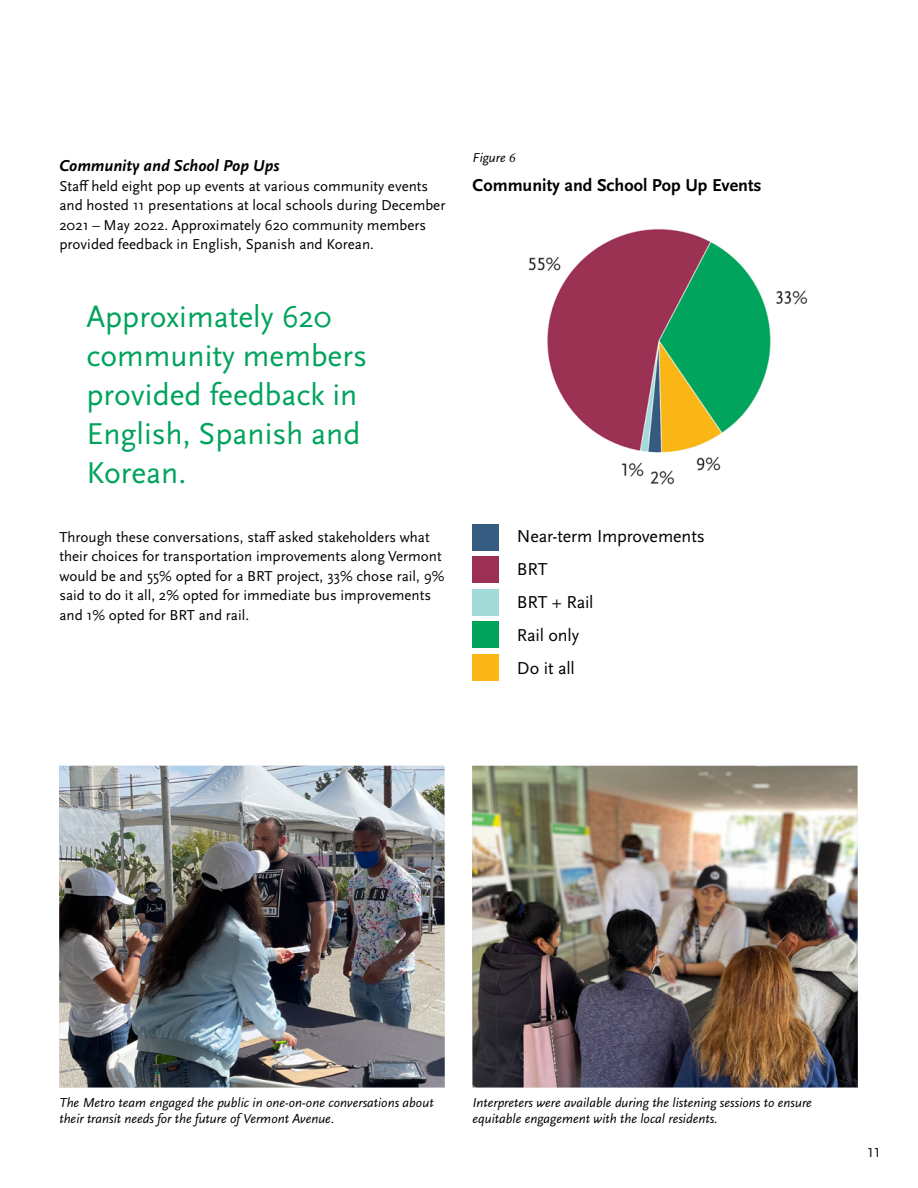
<style>
.page{position:relative;width:918px;height:1188px;background:#fff}
.page>*{position:absolute;margin:0;border:0;box-sizing:border-box;transform-origin:0 0}
.t1{font:31.5px/39px "Scala Sans Pro";color:#00a35c}
.t2{font:18px/33px "Scala Sans Pro";letter-spacing:-.01em;color:#000}
.t3{font:700 18px "Scala Sans Pro";color:#000}
.t4{font:italic 700 16.5px "Scala Sans Pro";color:#000}
.t5{font:15px/19.5px "Scala Sans Pro";color:#000}
.t6{font:italic 13.5px/16.5px "Scala Sans Pro";color:#000}
.t7{font:13.5px "Scala Sans Pro";color:#000}
.s1{font-family:"Minion Pro"}
</style>
<div class="page">
<img style="left:528px;top:229px;width:280px;height:256px">
<img style="left:472px;top:766px;width:386px;height:322px">
<img style="left:59px;top:766px;width:386px;height:322px">
<div style="left:472px;top:589px;width:28px;height:27px;background:#a3dbd9"></div>
<div style="left:472px;top:654px;width:28px;height:27px;background:#fbb718"></div>
<div style="left:472px;top:524px;width:28px;height:27px;background:#365c82"></div>
<div style="left:472px;top:556px;width:28px;height:27px;background:#9c3054"></div>
<div style="left:472px;top:621px;width:28px;height:27px;background:#00a35c"></div>
<p class="t4" style="left:59px;top:156px;width:222px">Community and School Pop Ups</p>
<p class="t5" style="left:59px;top:176px;width:387px">Staff held eight pop up events at various community events and hosted 11 presentations at local schools during December 2021 – May 2022. Approximately 620 community members provided feedback in English, Spanish and Korean.</p>
<h1 class="t1" style="left:86px;top:297px;width:282px">Approximately 620 community members provided feedback in<br>English, Spanish and<br>Korean.</h1>
<p class="t5" style="left:59px;top:527px;width:387px">Through these conversations, staff asked stakeholders what their choices for transportation improvements along Vermont would be and 55% opted for a BRT project, 33% chose rail, 9% said to do it all, 2% opted for immediate bus improvements and 1% opted for BRT and rail.</p>
<p class="t6" style="left:473px;top:150px;width:44px">Figure <span class="s1">6</span></p>
<p class="t3" style="left:473px;top:174px;width:291px">Community and School Pop Up Events</p>
<p class="t2" style="left:517px;top:520px;width:190px">Near-term Improvements<br>BRT<br>BRT + Rail<br>Rail only<br>Do it all</p>
<p class="t6" style="left:59px;top:1094px;width:376px">The Metro team engaged the public in one-on-one conversations about their transit needs for the future of Vermont Avenue.</p>
<p class="t6" style="left:472px;top:1094px;width:341px">Interpreters were available during the listening sessions to ensure equitable engagement with the local residents.</p>
<p class="t7" style="left:867px;top:1144px;width:15px">11</p>
</div>
